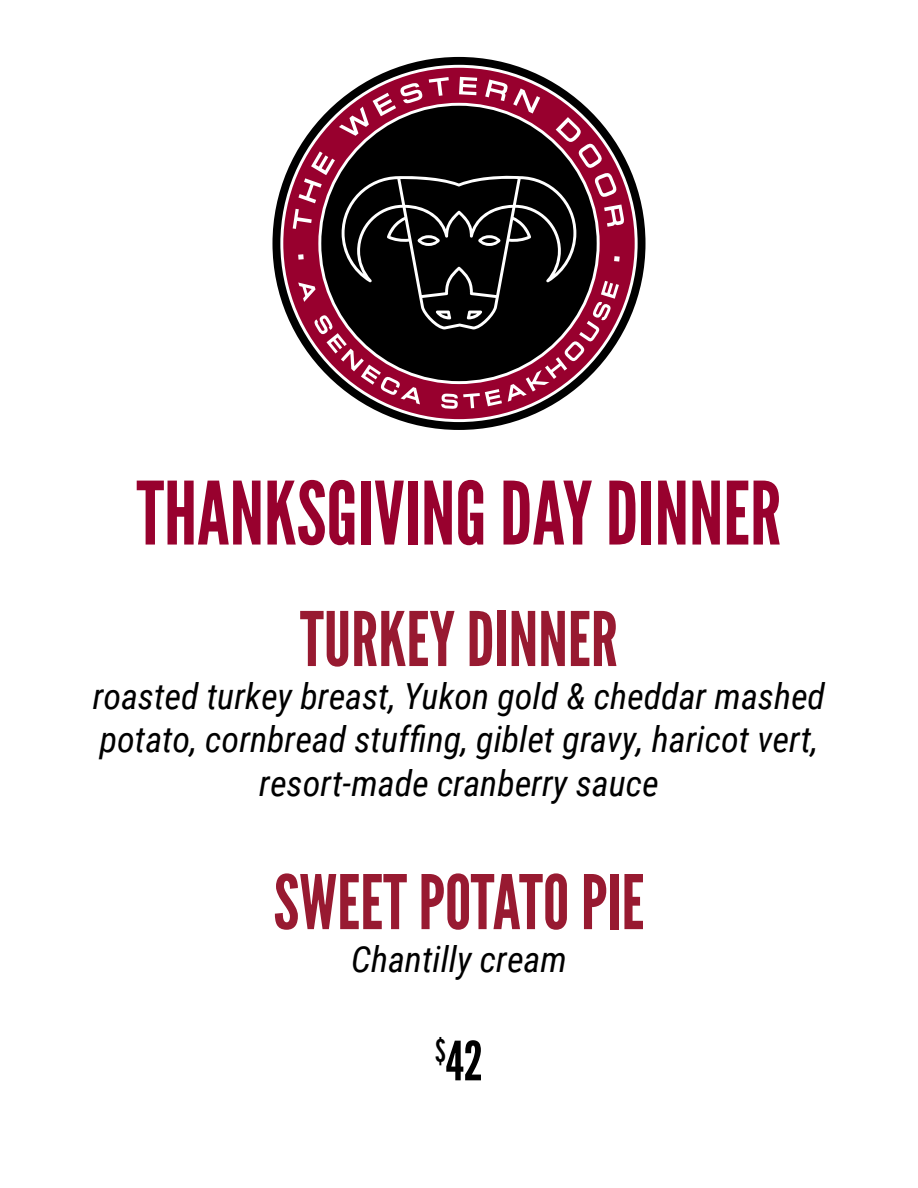
<style>
.page{position:relative;width:918px;height:1188px;background:#fff}
.page>*{position:absolute;margin:0;border:0;box-sizing:border-box;transform-origin:0 0}
.t1{font:87px "League Gothic";color:#98012e}
.t2{font:75px "League Gothic";color:#981a31}
.t3{font:54px "League Gothic";color:#000}
.t4{font:italic 36px/43.2px "Roboto Condensed";color:#000;text-align:center}
</style>
<div class="page">
<svg style="left:272px;top:56px;width:374px;height:374px"></svg>
<svg style="left:280px;top:65px;width:358px;height:357px"></svg>
<svg style="left:293px;top:77px;width:331px;height:332px"></svg>
<h1 class="t1" style="left:137px;top:462px;width:646px">THANKSGIVING DAY DINNER</h1>
<h2 class="t2" style="left:300px;top:595px;width:319px">TURKEY DINNER</h2>
<p class="t4" style="left:93px;top:674px;width:734px">roasted turkey breast, Yukon gold &amp; cheddar mashed potato, cornbread stuffing, giblet gravy, haricot vert, resort-made cranberry sauce</p>
<h2 class="t2" style="left:274px;top:858px;width:372px">SWEET POTATO PIE</h2>
<p class="t4" style="left:351px;top:937px;width:217px">Chantilly cream</p>
<h3 class="t3" style="left:435px;top:1029px;width:49px"><sup>$</sup>42</h3>
</div>
